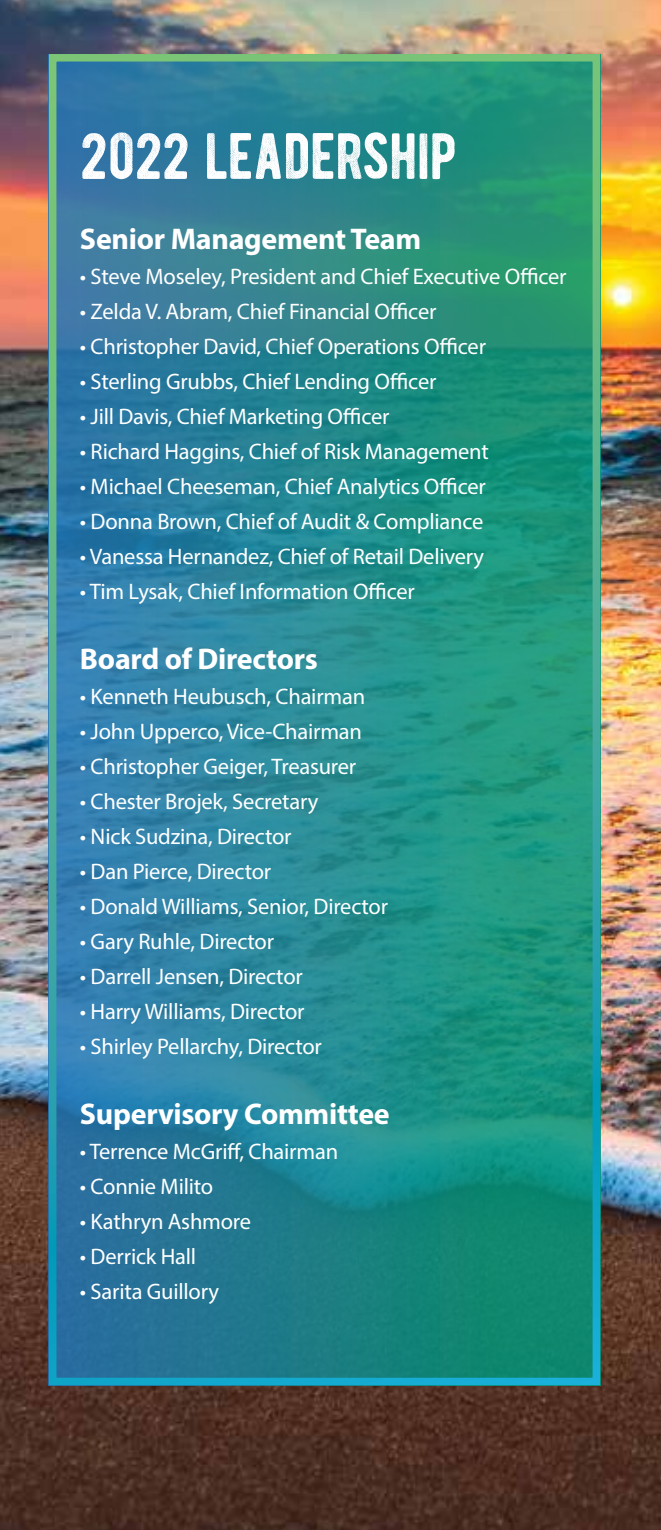
<style>
.page{position:relative;width:661px;height:1530px;background:#fff}
.page>*{position:absolute;margin:0;border:0;box-sizing:border-box;transform-origin:0 0}
.t1{font:65px "BERNIER Distressed";letter-spacing:-.01em;color:#fff}
.t2{font:700 30px "Myriad Pro";letter-spacing:-.01em;color:#fff}
.t3{font:22.5px "Myriad Pro";letter-spacing:-.01em;color:#fff}
</style>
<div class="page">
<img style="left:0;top:0;width:661px;height:1530px">
<img style="left:58px;top:63px;width:533px;height:1313px">
<h1 class="t1" style="left:80px;top:115px;width:378px">2022 LEADERSHIP</h1>
<h2 class="t2" style="left:80px;top:219px;width:343px">Senior Management Team</h2>
<p class="t3" style="left:80px;top:262px;width:488px">• Steve Moseley, President and Chief Executive Officer</p>
<p class="t3" style="left:80px;top:297px;width:358px">• Zelda V. Abram, Chief Financial Officer</p>
<p class="t3" style="left:80px;top:332px;width:407px">• Christopher David, Chief Operations Officer</p>
<p class="t3" style="left:80px;top:367px;width:358px">• Sterling Grubbs, Chief Lending Officer</p>
<p class="t3" style="left:80px;top:403px;width:311px">• Jill Davis, Chief Marketing Officer</p>
<p class="t3" style="left:80px;top:438px;width:410px">• Richard Haggins, Chief of Risk Management</p>
<p class="t3" style="left:80px;top:473px;width:407px">• Michael Cheeseman, Chief Analytics Officer</p>
<p class="t3" style="left:80px;top:508px;width:405px">• Donna Brown, Chief of Audit &amp; Compliance</p>
<p class="t3" style="left:80px;top:543px;width:406px">• Vanessa Hernandez, Chief of Retail Delivery</p>
<p class="t3" style="left:80px;top:578px;width:336px">• Tim Lysak, Chief Information Officer</p>
<h2 class="t2" style="left:80px;top:639px;width:239px">Board of Directors</h2>
<p class="t3" style="left:80px;top:682px;width:287px">• Kenneth Heubusch, Chairman</p>
<p class="t3" style="left:80px;top:717px;width:283px">• John Upperco, Vice-Chairman</p>
<p class="t3" style="left:80px;top:752px;width:278px">• Christopher Geiger, Treasurer</p>
<p class="t3" style="left:80px;top:787px;width:240px">• Chester Brojek, Secretary</p>
<p class="t3" style="left:80px;top:823px;width:213px">• Nick Sudzina, Director</p>
<p class="t3" style="left:80px;top:858px;width:193px">• Dan Pierce, Director</p>
<p class="t3" style="left:80px;top:893px;width:309px">• Donald Williams, Senior, Director</p>
<p class="t3" style="left:80px;top:928px;width:196px">• Gary Ruhle, Director</p>
<p class="t3" style="left:80px;top:963px;width:224px">• Darrell Jensen, Director</p>
<p class="t3" style="left:80px;top:998px;width:226px">• Harry Williams, Director</p>
<p class="t3" style="left:80px;top:1033px;width:243px">• Shirley Pellarchy, Director</p>
<h2 class="t2" style="left:80px;top:1094px;width:311px">Supervisory Committee</h2>
<p class="t3" style="left:80px;top:1137px;width:260px">• Terrence McGriff, Chairman</p>
<p class="t3" style="left:80px;top:1172px;width:135px">• Connie Milito</p>
<p class="t3" style="left:80px;top:1207px;width:173px">• Kathryn Ashmore</p>
<p class="t3" style="left:80px;top:1242px;width:118px">• Derrick Hall</p>
<p class="t3" style="left:80px;top:1278px;width:140px">• Sarita Guillory</p>
</div>
